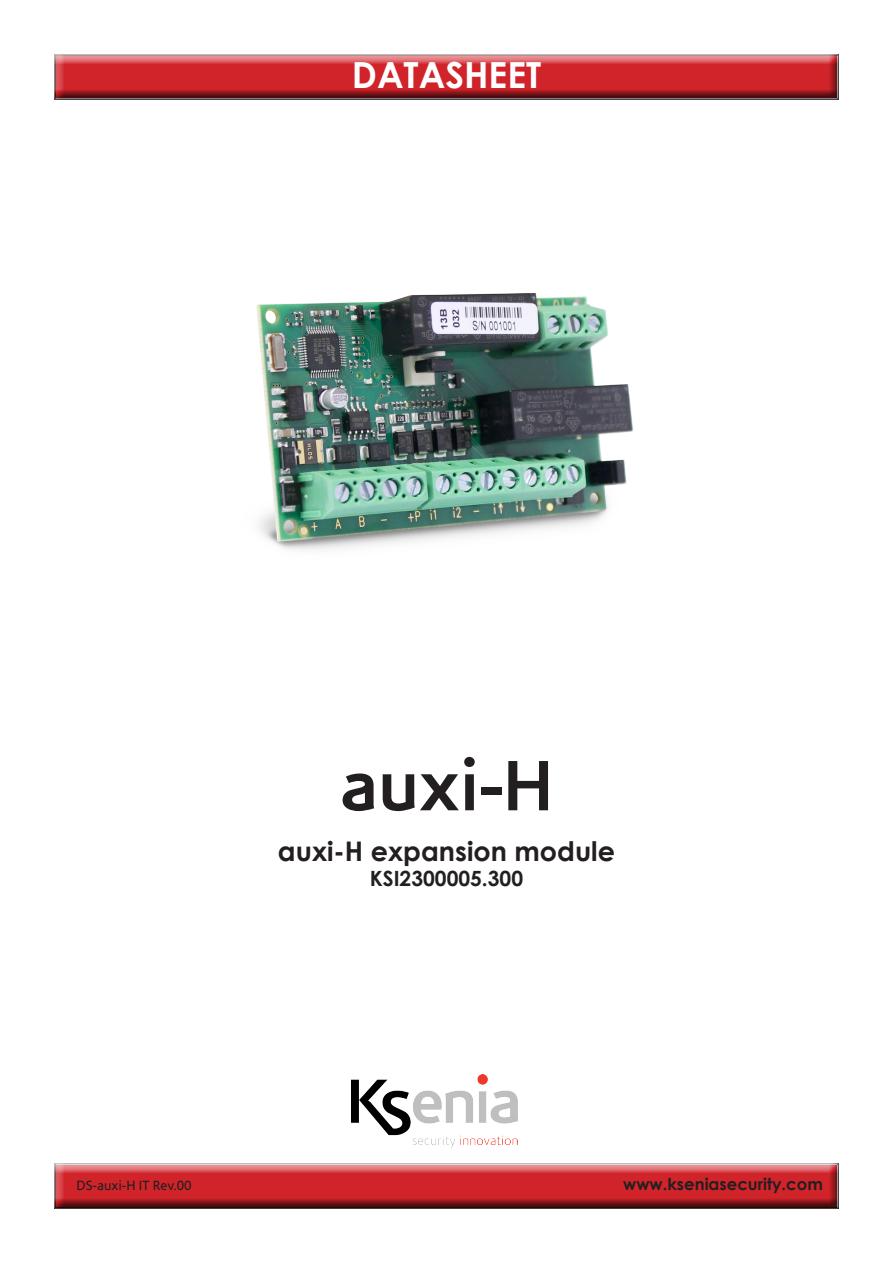
<style>
.page{position:relative;width:893px;height:1263px;background:#fff}
.page>*{position:absolute;margin:0;border:0;box-sizing:border-box;transform-origin:0 0}
.t1{font:700 72px "Corisande";color:#231f20}
.t2{font:700 36px "Century Gothic";color:#fff}
.t3{font:700 27px "Century Gothic";color:#231f20}
.t4{font:700 21px "Century Gothic";color:#231f20}
.t5{font:700 16.5px "Century Gothic";color:#231f20}
.t6{font:13.5px "Corisande";color:#231f20}
</style>
<div class="page">
<img style="left:256px;top:293px;width:377px;height:257px">
<div style="left:53px;top:54px;width:786px;height:48px;background:#231f20;opacity:.75"></div>
<div style="left:53px;top:1163px;width:787px;height:48px;background:#231f20;opacity:.75"></div>
<img style="left:352px;top:1074px;width:165px;height:74px">
<h2 class="t2" style="left:352px;top:52px;width:191px">DATASHEET</h2>
<h1 class="t1" style="left:340px;top:744px;width:215px">auxi-H</h1>
<h3 class="t3" style="left:278px;top:834px;width:338px">auxi-H expansion module</h3>
<p class="t4" style="left:370px;top:865px;width:155px">KSI2300005.300</p>
<p class="t6" style="left:77px;top:1178px;width:117px">DS-auxi-H IT Rev.00</p>
<p class="t5" style="left:623px;top:1174px;width:201px">www.kseniasecurity.com</p>
</div>
